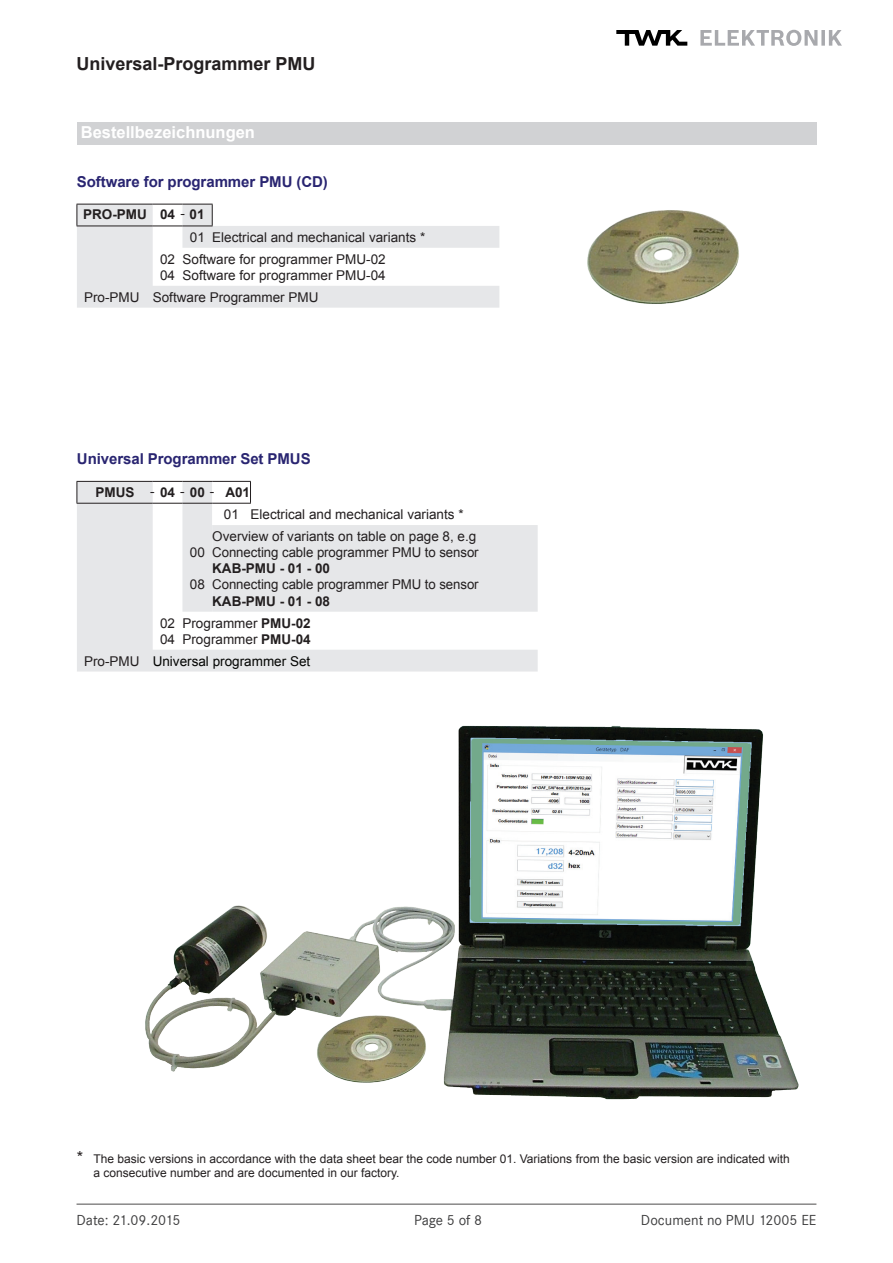
<style>
.page{position:relative;width:893px;height:1263px;background:#fff}
.page>*{position:absolute;margin:0;border:0;box-sizing:border-box;transform-origin:0 0}
.t1{font:700 18px "Arial";color:#231f20}
.t2{font:700 16.5px "Arial";color:#fff}
.t3{font:700 15px "Arial";letter-spacing:-.005em;color:#292571}
.t4{font:15px "Corporate S";color:#3e3e3f}
.t5{font:13.5px/16.2px "Arial";color:#231f20}
.t6{font:700 13.5px "Arial";color:#231f20}
.t7{font:13.5px "Arial";color:#040503}
.t8{font:12px/14.5px "Arial";color:#231f20}
.s1{font-weight:400}
.s2{font-weight:700}
.s3{color:#231f20}
.s4{font-size:16.5px}
</style>
<div class="page">
<hr style="left:77px;top:1203px;width:739px;height:2px;background:#888787">
<svg style="left:616px;top:30px;width:71px;height:16px"></svg>
<svg style="left:700px;top:30px;width:142px;height:16px"></svg>
<div style="left:77px;top:122px;width:739px;height:23px;background:#d1d2d4"></div>
<img style="left:587px;top:210px;width:152px;height:94px">
<img style="left:109px;top:671px;width:690px;height:429px">
<svg style="left:77px;top:204px;width:422px;height:104px"></svg>
<hr style="left:182px;top:226px;width:31px;height:1px;background:#231f20">
<svg style="left:77px;top:612px;width:461px;height:59px"></svg>
<svg style="left:77px;top:480px;width:461px;height:132px"></svg>
<hr style="left:182px;top:503px;width:30px;height:1px;background:#231f20">
<hr style="left:212px;top:503px;width:39px;height:1px;background:#231f20">
<h1 class="t1" style="left:77px;top:51px;width:241px">Universal-Programmer PMU</h1>
<p class="t2" style="left:81px;top:121px;width:176px">Bestellbezeichnungen</p>
<p class="t3" style="left:77px;top:172px;width:253px">Software for programmer PMU (CD)</p>
<p class="t6" style="left:83px;top:205px;width:123px">PRO-PMU 04 01</p>
<p class="t5" style="left:190px;top:229px;width:237px">01 Electrical and mechanical variants *</p>
<p class="t5" style="left:160px;top:251px;width:17px">02<br>04</p>
<p class="t5" style="left:182px;top:251px;width:205px">Software for programmer PMU-02<br>Software for programmer PMU-04</p>
<p class="t5" style="left:84px;top:289px;width:236px">Pro-PMU Software Programmer PMU</p>
<p class="t5" style="left:180px;top:206px;width:6px">-</p>
<p class="t3" style="left:77px;top:449px;width:235px">Universal Programmer Set PMUS</p>
<p class="t6" style="left:95px;top:483px;width:41px">PMUS</p>
<p class="t6" style="left:160px;top:483px;width:56px">04 00 <span class="s1">-</span></p>
<p class="t6" style="left:225px;top:483px;width:26px">A01</p>
<p class="t5" style="left:224px;top:506px;width:241px">01 Electrical and mechanical variants *</p>
<p class="t5" style="left:190px;top:544px;width:17px">00</p>
<p class="t5" style="left:190px;top:577px;width:17px">08</p>
<p class="t5" style="left:150px;top:484px;width:36px">- -</p>
<p class="t5" style="left:212px;top:528px;width:268px">Overview of variants on table on page 8, e.g<br>Connecting cable programmer PMU to sensor</p>
<p class="t6" style="left:212px;top:559px;width:119px">KAB-PMU - 01 - 00</p>
<p class="t5" style="left:212px;top:577px;width:268px">Connecting cable programmer PMU to sensor</p>
<p class="t6" style="left:212px;top:592px;width:119px">KAB-PMU - 01 - 08</p>
<p class="t5" style="left:160px;top:615px;width:17px">02<br>04</p>
<p class="t5" style="left:182px;top:615px;width:130px">Programmer <span class="s2">PMU-02<br></span>Programmer <span class="s2">PMU-04</span></p>
<p class="t7" style="left:84px;top:652px;width:228px"><span class="s3">Pro-PMU</span> Universal programmer Set</p>
<p class="t8" style="left:94px;top:1151px;width:698px;text-indent:-17px"><span class="s4">*</span> The basic versions in accordance with the data sheet bear the code number 01. Variations from the basic version are indicated with a consecutive number and are documented in our factory.</p>
<p class="t4" style="left:77px;top:1211px;width:105px">Date: 21.09.2015</p>
<p class="t4" style="left:414px;top:1211px;width:70px">Page 5 of 8</p>
<p class="t4" style="left:641px;top:1211px;width:177px">Document no PMU 12005 EE</p>
</div>
